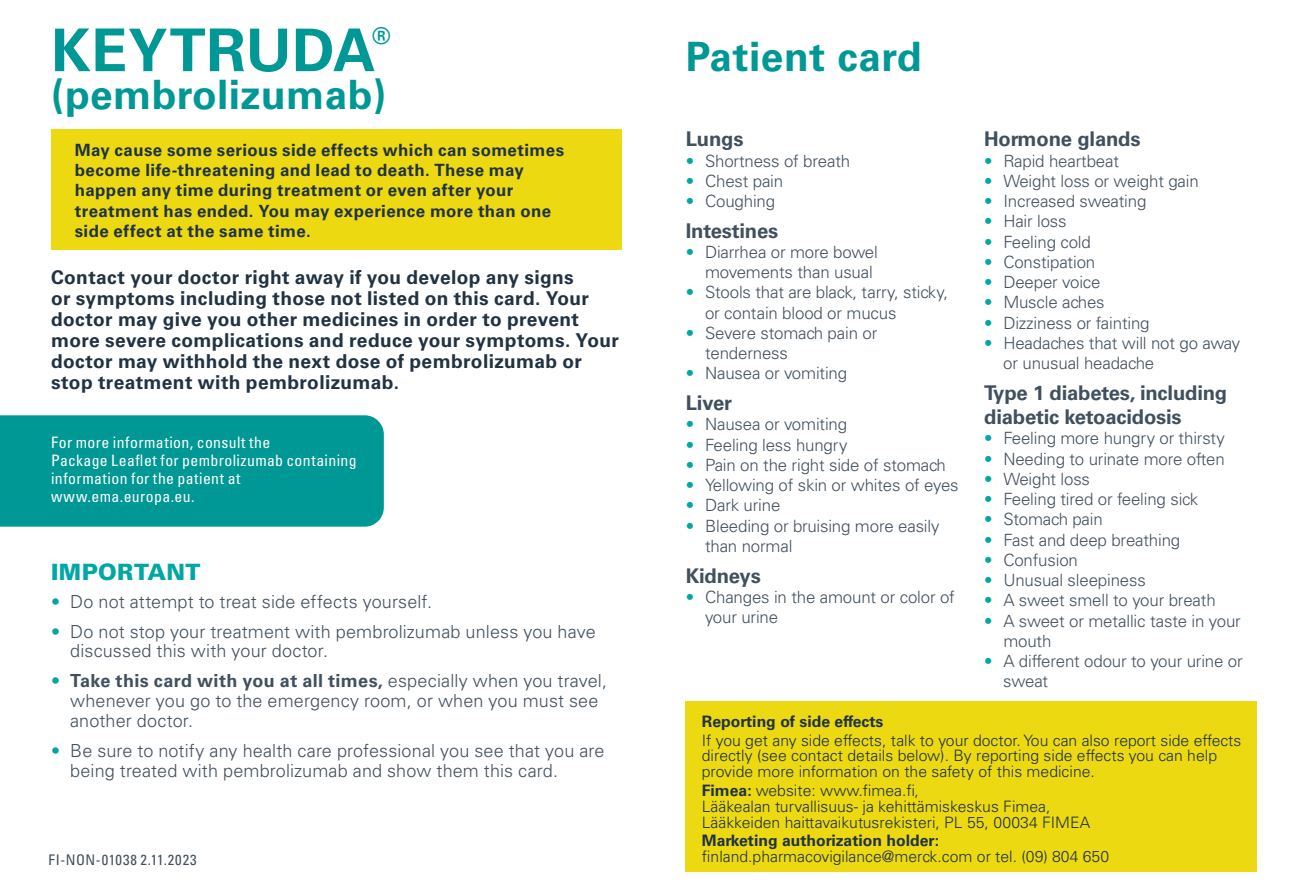
<style>
.page{position:relative;width:1308px;height:893px;background:#fff}
.page>*{position:absolute;margin:0;border:0;box-sizing:border-box;transform-origin:0 0}
.List_Paragraph{font:700 58.95px "Univers LT Std";letter-spacing:.01em;color:#009894}
.List_Paragraph-2{font:700 40.5px "Univers LT Std";letter-spacing:.01em;color:#009894}
.List_Paragraph-3{font:700 23.18px "Univers LT Std";color:#009894}
.List_Paragraph-4{font:900 22.5px "Univers LT Std";letter-spacing:.015em;color:#00a7a5}
.Default{font:700 20.25px/24.3px "Univers LT Std";letter-spacing:-.01em;color:#41505e}
.List_Paragraph-5{font:700 19.12px/21.2px "Univers LT Std";letter-spacing:.02em;color:#213242}
.List_Paragraph-6{font:300 18px/19.8px "Univers LT Std";letter-spacing:.01em;color:#41505e}
.Default-2{font:300 16.88px/20.2px "Univers LT Std";letter-spacing:-.01em;color:#41505e}
.List_Paragraph-7{font:700 16.88px/20.2px "Univers LT Std";letter-spacing:.025em;color:#213242}
.t1{font:300 15.75px/15.8px "Univers LT Std";color:#213242}
.List_Paragraph-8{font:condensed 15.75px/18px "Univers LT Std";letter-spacing:.025em;color:#fff}
.t2{font:700 15.75px "Univers LT Std";color:#213242}
.List_Paragraph-9{font:condensed 14.62px "Univers LT Std";letter-spacing:.055em;color:#41505e}
.s1{color:#00a7a5}
.s2{font-weight:700}
</style>
<div class="page">
<div style="left:0;top:415px;width:384px;height:112px;background:#009894"></div>
<div style="left:686px;top:702px;width:570px;height:170px;background:#ecd911"></div>
<div style="left:51px;top:130px;width:571px;height:120px;background:#ecd911"></div>
<p class="List_Paragraph" style="left:51px;top:16px;width:326px">KEYTRUDA</p>
<p class="List_Paragraph-3" style="left:372px;top:22px;width:20px">®</p>
<p class="List_Paragraph-2" style="left:51px;top:71px;width:337px">(pembrolizumab)</p>
<p class="List_Paragraph-7" style="left:75px;top:140px;width:491px">May cause some serious side effects which can sometimes become life-threatening and lead to death. These may happen any time during treatment or even after your treatment has ended. You may experience more than one side effect at the same time.</p>
<p class="List_Paragraph-5" style="left:51px;top:267px;width:569px">Contact your doctor right away if you develop any signs<br>or symptoms including those not listed on this card. Your doctor may give you other medicines in order to prevent more severe complications and reduce your symptoms. Your doctor may withhold the next dose of pembrolizumab or stop treatment with pembrolizumab.</p>
<p class="List_Paragraph-8" style="left:51px;top:434px;width:307px">For more information, consult the<br>Package Leaflet for pembrolizumab containing information for the patient at www.ema.europa.eu.</p>
<p class="List_Paragraph-4" style="left:51px;top:558px;width:151px">IMPORTANT</p>
<p class="List_Paragraph-6" style="left:51px;top:592px;width:382px"><span class="s1">•</span> Do not attempt to treat side effects yourself.</p>
<p class="List_Paragraph-6" style="left:70px;top:621px;width:527px;text-indent:-19px"><span class="s1">•</span> Do not stop your treatment with pembrolizumab unless you have discussed this with your doctor.</p>
<p class="List_Paragraph-6" style="left:70px;top:671px;width:538px;text-indent:-19px"><span class="s1">•</span> <span class="s2">Take this card with you at all times,</span> especially when you travel, whenever you go to the emergency room, or when you must see another doctor.</p>
<p class="List_Paragraph-6" style="left:70px;top:740px;width:536px;text-indent:-19px"><span class="s1">•</span> Be sure to notify any health care professional you see that you are being treated with pembrolizumab and show them this card.</p>
<p class="List_Paragraph-9" style="left:49px;top:850px;width:150px">FI-NON-01038 2.11.2023</p>
<p class="List_Paragraph-2" style="left:686px;top:33px;width:238px">Patient card</p>
<p class="Default" style="left:686px;top:127px;width:59px">Lungs</p>
<p class="Default-2" style="left:686px;top:150px;width:166px"><span class="s1">•</span> Shortness of breath</p>
<p class="Default-2" style="left:686px;top:171px;width:99px"><span class="s1">•</span> Chest pain</p>
<p class="Default-2" style="left:686px;top:191px;width:91px"><span class="s1">•</span> Coughing</p>
<p class="Default" style="left:686px;top:219px;width:94px">Intestines</p>
<p class="Default-2" style="left:705px;top:242px;width:174px;text-indent:-19px"><span class="s1">•</span> Diarrhea or more bowel movements than usual</p>
<p class="Default-2" style="left:705px;top:282px;width:245px;text-indent:-19px"><span class="s1">•</span> Stools that are black, tarry, sticky, or contain blood or mucus</p>
<p class="Default-2" style="left:705px;top:323px;width:174px;text-indent:-19px"><span class="s1">•</span> Severe stomach pain or tenderness</p>
<p class="Default-2" style="left:686px;top:363px;width:163px"><span class="s1">•</span> Nausea or vomiting</p>
<p class="Default" style="left:686px;top:391px;width:48px">Liver</p>
<p class="Default-2" style="left:686px;top:414px;width:163px"><span class="s1">•</span> Nausea or vomiting</p>
<p class="Default-2" style="left:686px;top:435px;width:163px"><span class="s1">•</span> Feeling less hungry</p>
<p class="Default-2" style="left:686px;top:455px;width:261px"><span class="s1">•</span> Pain on the right side of stomach</p>
<p class="Default-2" style="left:686px;top:475px;width:274px"><span class="s1">•</span> Yellowing of skin or whites of eyes</p>
<p class="Default-2" style="left:686px;top:495px;width:96px"><span class="s1">•</span> Dark urine</p>
<p class="Default-2" style="left:705px;top:516px;width:236px;text-indent:-19px"><span class="s1">•</span> Bleeding or bruising more easily than normal</p>
<p class="Default" style="left:686px;top:563px;width:76px">Kidneys</p>
<p class="Default-2" style="left:705px;top:587px;width:251px;text-indent:-19px"><span class="s1">•</span> Changes in the amount or color of your urine</p>
<p class="Default" style="left:984px;top:127px;width:158px">Hormone glands</p>
<p class="Default-2" style="left:984px;top:150px;width:136px"><span class="s1">•</span> Rapid heartbeat</p>
<p class="Default-2" style="left:984px;top:171px;width:216px"><span class="s1">•</span> Weight loss or weight gain</p>
<p class="Default-2" style="left:984px;top:191px;width:164px"><span class="s1">•</span> Increased sweating</p>
<p class="Default-2" style="left:984px;top:211px;width:84px"><span class="s1">•</span> Hair loss</p>
<p class="Default-2" style="left:984px;top:231px;width:108px"><span class="s1">•</span> Feeling cold</p>
<p class="Default-2" style="left:984px;top:252px;width:113px"><span class="s1">•</span> Constipation</p>
<p class="Default-2" style="left:984px;top:272px;width:118px"><span class="s1">•</span> Deeper voice</p>
<p class="Default-2" style="left:984px;top:292px;width:122px"><span class="s1">•</span> Muscle aches</p>
<p class="Default-2" style="left:984px;top:312px;width:167px"><span class="s1">•</span> Dizziness or fainting</p>
<p class="Default-2" style="left:1003px;top:333px;width:238px;text-indent:-19px"><span class="s1">•</span> Headaches that will not go away or unusual headache</p>
<p class="Default" style="left:984px;top:381px;width:245px">Type 1 diabetes, including diabetic ketoacidosis</p>
<p class="Default-2" style="left:984px;top:428px;width:242px"><span class="s1">•</span> Feeling more hungry or thirsty</p>
<p class="Default-2" style="left:984px;top:448px;width:242px"><span class="s1">•</span> Needing to urinate more often</p>
<p class="Default-2" style="left:984px;top:469px;width:107px"><span class="s1">•</span> Weight loss</p>
<p class="Default-2" style="left:984px;top:489px;width:215px"><span class="s1">•</span> Feeling tired or feeling sick</p>
<p class="Default-2" style="left:984px;top:509px;width:120px"><span class="s1">•</span> Stomach pain</p>
<p class="Default-2" style="left:984px;top:529px;width:198px"><span class="s1">•</span> Fast and deep breathing</p>
<p class="Default-2" style="left:984px;top:550px;width:95px"><span class="s1">•</span> Confusion</p>
<p class="Default-2" style="left:984px;top:570px;width:163px"><span class="s1">•</span> Unusual sleepiness</p>
<p class="Default-2" style="left:984px;top:590px;width:233px"><span class="s1">•</span> A sweet smell to your breath</p>
<p class="Default-2" style="left:984px;top:610px;width:258px"><span class="s1">•</span> A sweet or metallic taste in your</p>
<p class="Default-2" style="left:1003px;top:631px;width:50px">mouth</p>
<p class="Default-2" style="left:1003px;top:651px;width:241px;text-indent:-19px"><span class="s1">•</span> A different odour to your urine or sweat</p>
<p class="t2" style="left:702px;top:712px;width:183px">Reporting of side effects</p>
<p class="t1" style="left:702px;top:732px;width:541px">If you get any side effects, talk to your doctor. You can also report side effects directly (see contact details below). By reporting side effects you can help provide more information on the safety of this medicine.</p>
<p class="t1" style="left:702px;top:783px;width:390px"><span class="s2">Fimea:</span> website: www.fimea.fi,<br>Lääkealan turvallisuus- ja kehittämiskeskus Fimea,<br>Lääkkeiden haittavaikutusrekisteri, PL 55, 00034 FIMEA</p>
<p class="t1" style="left:702px;top:833px;width:409px"><span class="s2">Marketing authorization holder: </span>finland.pharmacovigilance@merck.com or tel. (09) 804 650</p>
</div>
